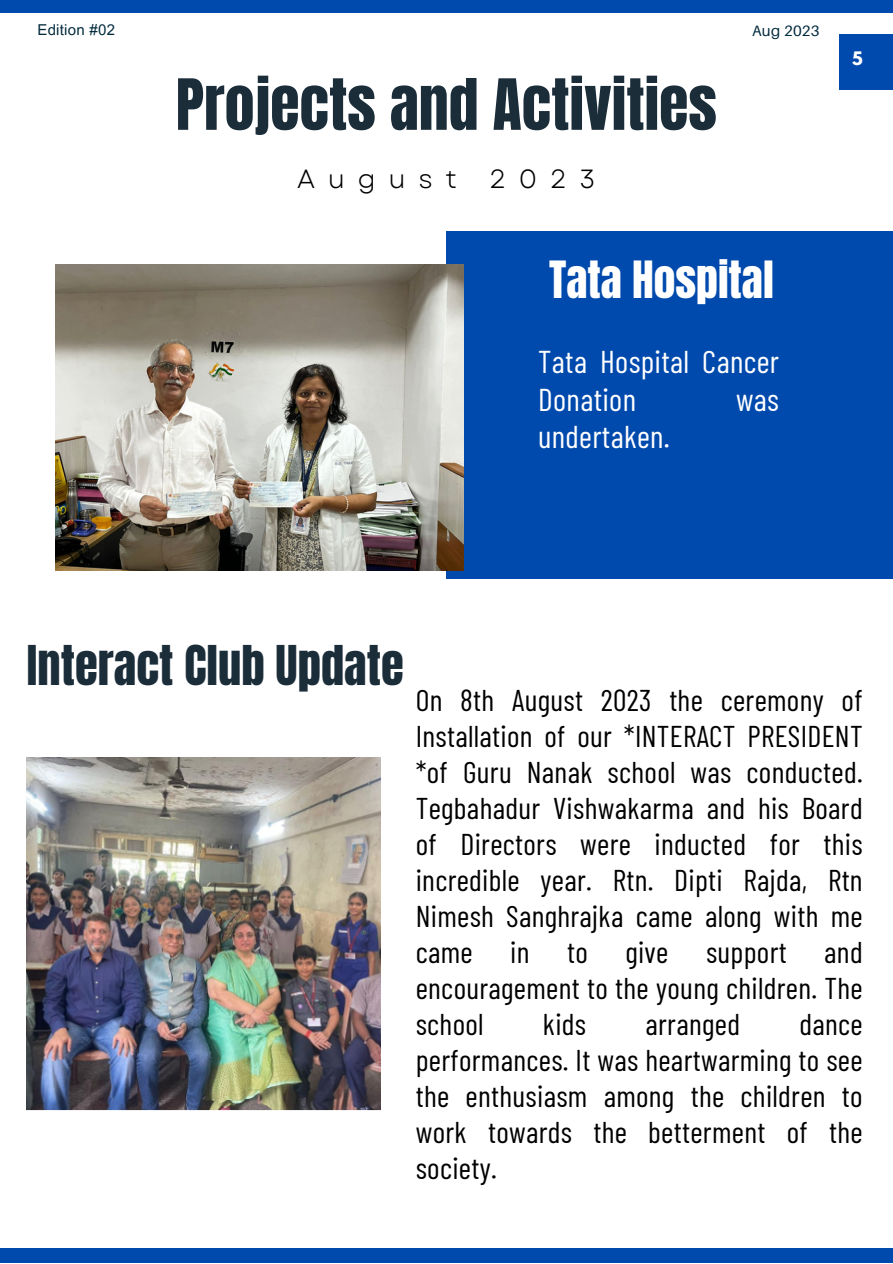
<style>
.page{position:relative;width:893px;height:1264px;background:#fff}
.page>*{position:absolute;margin:0;border:0;box-sizing:border-box;transform-origin:0 0}
.t1{font:60px "Anton";color:#1c2d3a}
.t2{font:46.65px "Anton";color:#1c2d3a}
.t3{font:43.65px "Anton";color:#fff}
.t4{font:31.5px/37px "Barlow Condensed";letter-spacing:.01em;color:#fff}
.t5{font:30px/36px "Barlow Condensed";letter-spacing:.01em;color:#000;text-align:justify}
.t6{font:26.25px "Garet";letter-spacing:.48em;color:#000}
.t7{font:700 16.5px "League Spartan";color:#fff}
.t8{font:15px "Arial MT Pro";letter-spacing:.015em;color:#022a3d}
.t9{font:15px "Aileron";letter-spacing:.015em;color:#022a3d}
</style>
<div class="page">
<div style="left:446px;top:231px;width:446px;height:347px;background:#004aad"></div>
<img style="left:27px;top:757px;width:353px;height:353px">
<div style="left:0;top:0;width:892px;height:12px;background:#004aad"></div>
<div style="left:0;top:1248px;width:892px;height:14px;background:#004aad"></div>
<div style="left:838px;top:34px;width:54px;height:55px;background:#004aad"></div>
<img style="left:55px;top:264px;width:408px;height:306px">
<p class="t8" style="left:37px;top:24px;width:79px">Edition #02</p>
<p class="t9" style="left:752px;top:21px;width:69px">Aug 2023</p>
<p class="t1" style="left:176px;top:61px;width:542px">Projects and Activities</p>
<p class="t6" style="left:297px;top:160px;width:299px">August 2023</p>
<p class="t3" style="left:549px;top:249px;width:226px">Tata Hospital</p>
<p class="t4" style="left:538px;top:342px;width:242px">Tata Hospital Cancer<br>Donation</p>
<p class="t4" style="left:736px;top:379px;width:44px">was</p>
<p class="t4" style="left:538px;top:416px;width:133px">undertaken.</p>
<p class="t7" style="left:852px;top:51px;width:12px">5</p>
<p class="t2" style="left:27px;top:632px;width:378px">Interact Club Update</p>
<p class="t5" style="left:415px;top:681px;width:448px">On 8th August 2023 the ceremony of Installation of our *INTERACT PRESIDENT *of Guru Nanak school was conducted.<br>Tegbahadur Vishwakarma and his Board of Directors were inducted for this incredible year. Rtn. Dipti Rajda, Rtn Nimesh Sanghrajka came along with me came in to give support and encouragement to the young children. The school</p>
<p class="t5" style="left:543px;top:1005px;width:45px">kids</p>
<p class="t5" style="left:645px;top:1005px;width:96px">arranged</p>
<p class="t5" style="left:415px;top:1005px;width:448px;text-indent:383px">dance performances. It was heartwarming to see the enthusiasm among the children to work towards the betterment of the society.</p>
</div>
